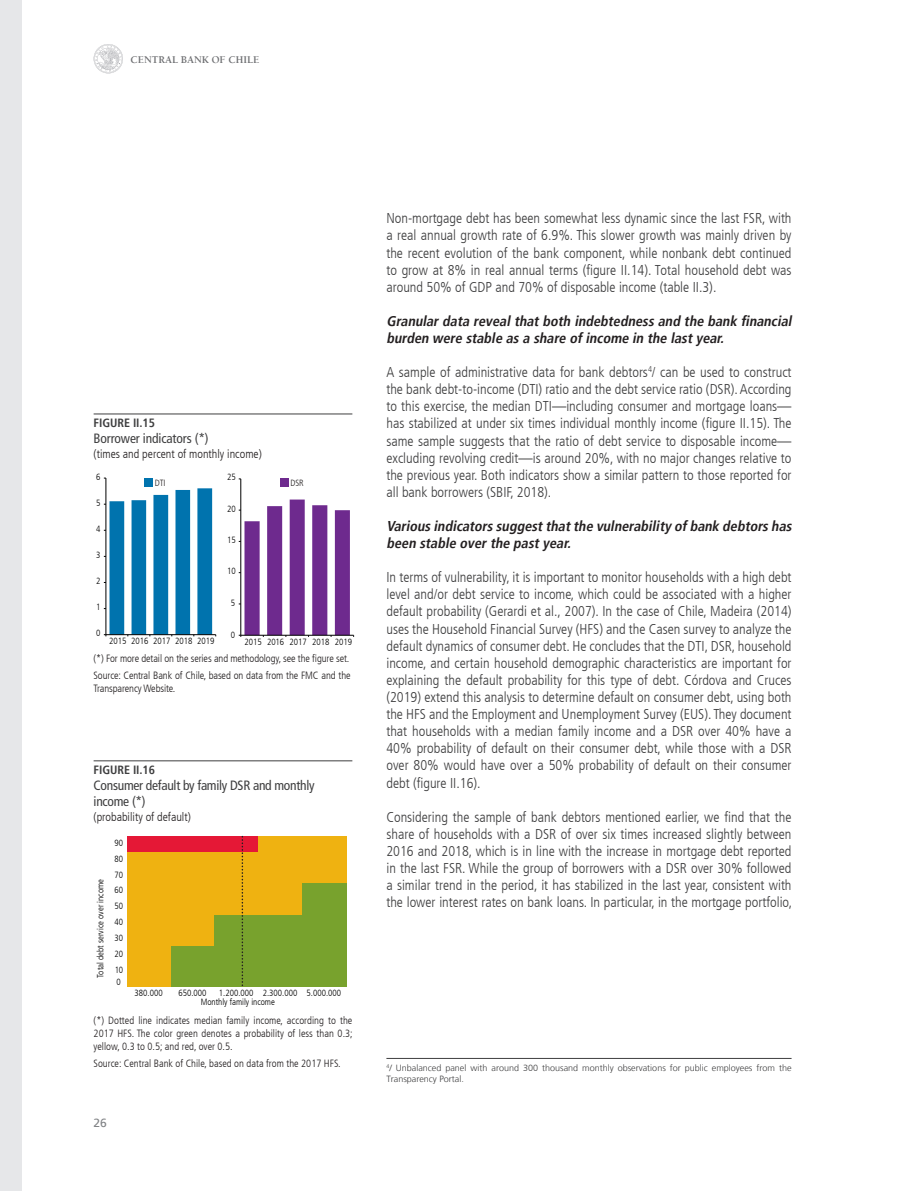
<style>
.page{position:relative;width:915px;height:1191px;background:#fff}
.page>*{position:absolute;margin:0;border:0;box-sizing:border-box;transform-origin:0 0}
.Texto{font:300 condensed 14.25px/17.1px "Frutiger LT";color:#3e3e3f;text-align:justify}
.Texto-2{font:italic 700 condensed 14.25px/17.1px "Frutiger LT";color:#231f20}
.Titulo_Gráfico_o_tab{font:condensed 13.5px/16.2px "Frutiger LT";letter-spacing:-.02em;color:#3e3e3f}
.Sub_titulo_Grafico_o{font:300 condensed 12px "Frutiger LT";color:#231f20}
.Gráfico_Y_Tabla{font:700 condensed 12px "Frutiger LT";letter-spacing:-.005em;color:#3e3e3f}
.t1{font:12px "Frutiger LT";color:#808285}
.Leyenda_grafico_y_ta{font:300 condensed 10.5px/12.6px "Frutiger LT";letter-spacing:-.01em;color:#231f20;text-align:justify}
.t2{font:700 10.5px "Berkeley LT";color:#6c6d70}
.t3{font:300 condensed 9px/15.9px "Frutiger LT";color:#000001;text-align:justify}
.pie_de_página{font:300 9px/10.8px "Frutiger LT";color:#3e3e3f}
.t4{font:300 condensed 9px "Frutiger LT";color:#231f20}
</style>
<div class="page">
<div style="left:0;top:0;width:21px;height:1191px;background:#e6e7e9"></div>
<svg style="left:94px;top:44px;width:29px;height:29px"></svg>
<hr style="left:386px;top:1058px;width:405px;height:1px;background:#3e3e3f">
<hr style="left:94px;top:760px;width:258px;height:1px;background:#3e3e3f">
<div style="left:127px;top:836px;width:132px;height:16px;background:#e51836"></div>
<div style="left:258px;top:836px;width:88px;height:16px;background:#efb211"></div>
<div style="left:127px;top:852px;width:219px;height:32px;background:#efb211"></div>
<div style="left:127px;top:883px;width:176px;height:32px;background:#efb211"></div>
<div style="left:302px;top:883px;width:44px;height:32px;background:#78a22d"></div>
<div style="left:127px;top:915px;width:88px;height:32px;background:#efb211"></div>
<div style="left:214px;top:915px;width:132px;height:32px;background:#78a22d"></div>
<div style="left:127px;top:947px;width:44px;height:40px;background:#efb211"></div>
<div style="left:171px;top:947px;width:175px;height:40px;background:#78a22d"></div>
<svg style="left:241px;top:836px;width:2px;height:150px"></svg>
<hr style="left:94px;top:414px;width:258px;height:1px;background:#3e3e3f">
<div style="left:145px;top:478px;width:8px;height:8px;background:#0073ae"></div>
<div style="left:280px;top:478px;width:8px;height:8px;background:#6e2a8e"></div>
<hr style="left:105px;top:478px;width:1px;height:156px;background:#000001">
<svg style="left:104px;top:488px;width:112px;height:148px"></svg>
<hr style="left:240px;top:479px;width:1px;height:156px;background:#000001">
<svg style="left:239px;top:499px;width:115px;height:138px"></svg>
<p class="t2" style="left:130px;top:54px;width:130px">CENTRAL BANK OF CHILE</p>
<p class="Gráfico_Y_Tabla" style="left:94px;top:415px;width:63px">FIGURE II.15</p>
<p class="Titulo_Gráfico_o_tab" style="left:94px;top:430px;width:117px">Borrower indicators (*)</p>
<p class="Sub_titulo_Grafico_o" style="left:94px;top:446px;width:170px">(times and percent of monthly income)</p>
<p class="t3" style="left:96px;top:469px;width:6px">6</p>
<p class="t3" style="left:96px;top:495px;width:6px">5</p>
<p class="t3" style="left:96px;top:521px;width:6px">4</p>
<p class="t3" style="left:96px;top:547px;width:6px">3</p>
<p class="t3" style="left:96px;top:573px;width:6px">2</p>
<p class="t3" style="left:96px;top:599px;width:6px">1</p>
<p class="t4" style="left:155px;top:478px;width:12px">DTI</p>
<p class="t3" style="left:227px;top:469px;width:10px">25</p>
<p class="t3" style="left:227px;top:501px;width:10px">20</p>
<p class="t3" style="left:227px;top:532px;width:10px">15</p>
<p class="t3" style="left:227px;top:563px;width:10px">10</p>
<p class="t3" style="left:231px;top:594px;width:6px">5</p>
<p class="t4" style="left:290px;top:477px;width:15px">DSR</p>
<p class="t3" style="left:96px;top:625px;width:6px">0</p>
<p class="t3" style="left:109px;top:633px;width:107px">2015 2016 2017 2018 2019</p>
<p class="t3" style="left:231px;top:627px;width:6px">0</p>
<p class="t3" style="left:244px;top:634px;width:109px">2015 2016 2017 2018 2019</p>
<p class="Leyenda_grafico_y_ta" style="left:94px;top:652px;width:257px">(*) For more detail on the series and methodology, see the figure set.</p>
<p class="Leyenda_grafico_y_ta" style="left:94px;top:669px;width:258px">Source: Central Bank of Chile, based on data from the FMC and the<br>Transparency Website.</p>
<p class="Gráfico_Y_Tabla" style="left:94px;top:762px;width:63px">FIGURE II.16</p>
<p class="Titulo_Gráfico_o_tab" style="left:94px;top:777px;width:222px">Consumer default by family DSR and monthly income (*)</p>
<p class="Sub_titulo_Grafico_o" style="left:94px;top:809px;width:99px">(probability of default)</p>
<p class="t3" style="left:92px;top:978px;width:100px;rotate:-90deg">Total debt service over income</p>
<p class="t3" style="left:115px;top:835px;width:10px">90<br>80<br>70<br>60<br>50<br>40<br>30<br>20</p>
<p class="t3" style="left:115px;top:961px;width:10px">10</p>
<p class="t3" style="left:117px;top:973px;width:6px">0</p>
<p class="t3" style="left:135px;top:985px;width:30px">380.000</p>
<p class="t3" style="left:178px;top:985px;width:30px">650.000</p>
<p class="t3" style="left:219px;top:985px;width:124px">1.200.000 2.300.000 5.000.000</p>
<p class="t3" style="left:200px;top:993px;width:76px">Monthly family income</p>
<p class="Leyenda_grafico_y_ta" style="left:94px;top:1014px;width:260px">(*) Dotted line indicates median family income, according to the 2017 HFS. The color green denotes a probability of less than 0.3; yellow, 0.3 to 0.5; and red, over 0.5.</p>
<p class="Leyenda_grafico_y_ta" style="left:94px;top:1056px;width:248px">Source: Central Bank of Chile, based on data from the 2017 HFS.</p>
<p class="t1" style="left:94px;top:1116px;width:15px">26</p>
<p class="Texto" style="left:386px;top:210px;width:406px">Non-mortgage debt has been somewhat less dynamic since the last FSR, with a real annual growth rate of 6.9%. This slower growth was mainly driven by the recent evolution of the bank component, while nonbank debt continued to grow at 8% in real annual terms (figure II.14). Total household debt was around 50% of GDP and 70% of disposable income (table II.3).</p>
<p class="Texto-2" style="left:386px;top:312px;width:409px">Granular data reveal that both indebtedness and the bank financial burden were stable as a share ofincome in the lastyear.</p>
<p class="Texto" style="left:386px;top:364px;width:406px">A sample of administrative data for bank debtors<sup>4</sup>/ can be used to construct the bank debt-to-income (DTI) ratio and the debt service ratio (DSR). According to this exercise, the median DTI—including consumer and mortgage loans— has stabilized at under six times individual monthly income (figure II.15). The same sample suggests that the ratio of debt service to disposable income— excluding revolving credit—is around 20%, with no major changes relative to the previous year. Both indicators show a similar pattern to those reported for all bank borrowers (SBIF, 2018).</p>
<p class="Texto-2" style="left:386px;top:517px;width:409px">Various indicators suggestthatthe vulnerability ofbank debtors has been stable overthe pastyear.</p>
<p class="Texto" style="left:386px;top:569px;width:406px">In terms of vulnerability, it is important to monitor households with a high debt level and/or debt service to income, which could be associated with a higher default probability (Gerardi et al., 2007). In the case of Chile, Madeira (2014) uses the Household Financial Survey (HFS) and the Casen survey to analyze the default dynamics of consumer debt. He concludes that the DTI, DSR, household income, and certain household demographic characteristics are important for explaining the default probability for this type of debt. Córdova and Cruces (2019) extend this analysis to determine default on consumer debt, using both the HFS and the Employment and Unemployment Survey (EUS). They document that households with a median family income and a DSR over 40% have a 40% probability of default on their consumer debt, while those with a DSR over 80% would have over a 50% probability of default on their consumer debt (figure II.16).</p>
<p class="Texto" style="left:386px;top:808px;width:407px">Considering the sample of bank debtors mentioned earlier, we find that the share of households with a DSR of over six times increased slightly between 2016 and 2018, which is in line with the increase in mortgage debt reported in the last FSR. While the group of borrowers with a DSR over 30% followed a similar trend in the period, it has stabilized in the last year, consistent with the lower interest rates on bank loans. In particular, in the mortgage portfolio,</p>
<p class="pie_de_página" style="left:386px;top:1063px;width:406px"><sup>4</sup>/ Unbalanced panel with around 300 thousand monthly observations for public employees from the<br>Transparency Portal.</p>
</div>
